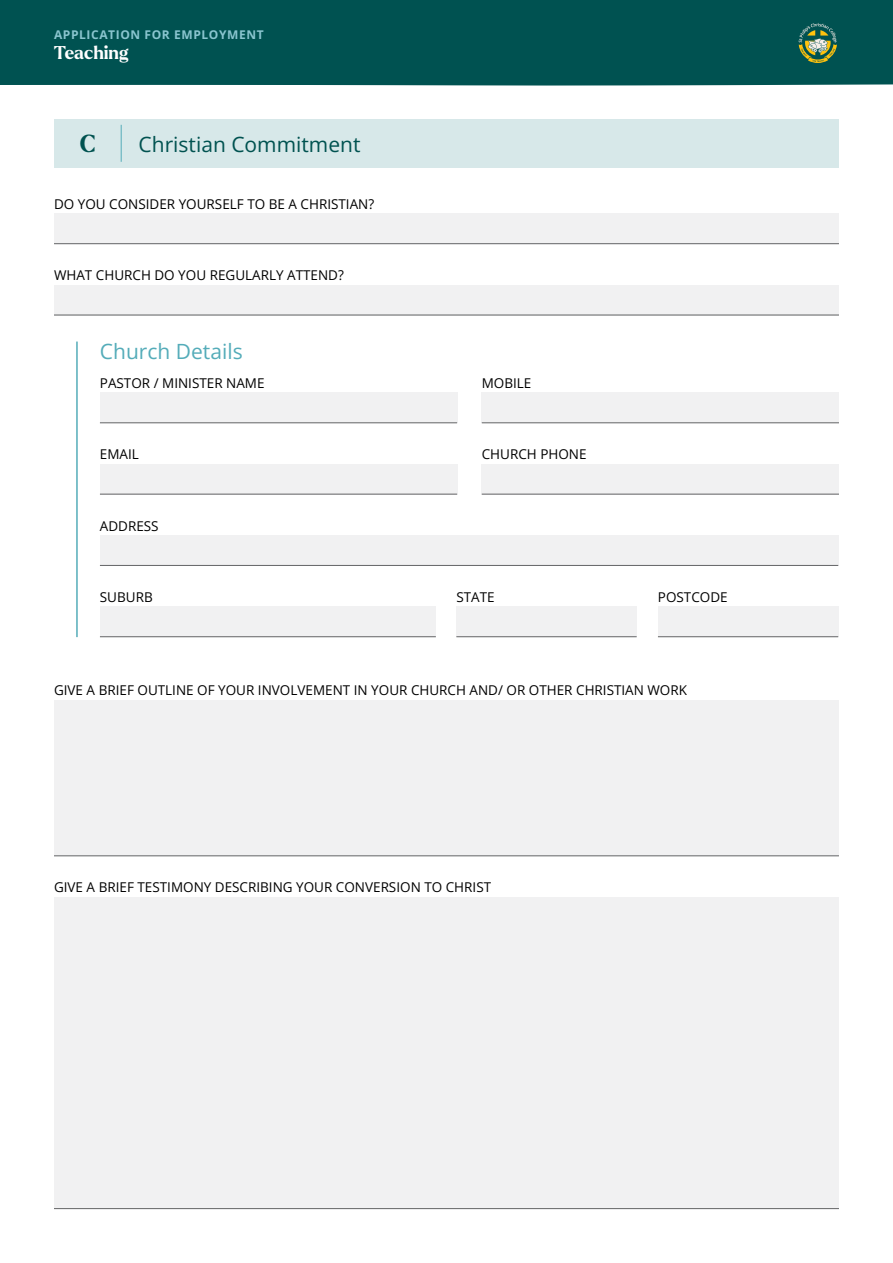
<style>
.page{position:relative;width:893px;height:1263px;background:#fff}
.page>*{position:absolute;margin:0;border:0;box-sizing:border-box;transform-origin:0 0}
.t1{font:700 24px "Larken";color:#005250}
.t2{font:21px "Open Sans";color:#005250}
.t3{font:21px "Open Sans";color:#54acb9}
.t4{font:700 18px "Larken";color:#fff}
.t5{font:13.5px "Open Sans";color:#000}
.t6{font:700 12px "Open Sans";letter-spacing:.05em;color:#8ac5cf}
</style>
<div class="page">
<div style="left:54px;top:119px;width:784px;height:49px;background:#d7e8e9"></div>
<hr style="left:121px;top:125px;width:1px;height:37px;background:#54acb9">
<div style="left:54px;top:214px;width:785px;height:30px;background:#f1f1f2"></div>
<hr style="left:54px;top:243px;width:785px;height:1px;background:#636466">
<div style="left:54px;top:285px;width:785px;height:30px;background:#f1f1f2"></div>
<hr style="left:54px;top:315px;width:785px;height:1px;background:#636466">
<div style="left:54px;top:700px;width:785px;height:155px;background:#f1f1f2"></div>
<hr style="left:54px;top:855px;width:785px;height:1px;background:#636466">
<div style="left:54px;top:897px;width:785px;height:312px;background:#f1f1f2"></div>
<hr style="left:54px;top:1208px;width:785px;height:1px;background:#636466">
<hr style="left:76px;top:342px;width:2px;height:295px;background:#54acb9">
<div style="left:100px;top:393px;width:357px;height:30px;background:#f1f1f2"></div>
<hr style="left:100px;top:422px;width:357px;height:1px;background:#636466">
<div style="left:100px;top:464px;width:357px;height:30px;background:#f1f1f2"></div>
<hr style="left:100px;top:494px;width:357px;height:1px;background:#636466">
<div style="left:482px;top:393px;width:357px;height:30px;background:#f1f1f2"></div>
<hr style="left:482px;top:422px;width:357px;height:1px;background:#636466">
<div style="left:482px;top:464px;width:357px;height:30px;background:#f1f1f2"></div>
<hr style="left:482px;top:494px;width:357px;height:1px;background:#636466">
<div style="left:100px;top:535px;width:738px;height:31px;background:#f1f1f2"></div>
<hr style="left:100px;top:565px;width:738px;height:1px;background:#636466">
<div style="left:100px;top:607px;width:336px;height:30px;background:#f1f1f2"></div>
<hr style="left:100px;top:636px;width:336px;height:1px;background:#636466">
<div style="left:456px;top:607px;width:181px;height:30px;background:#f1f1f2"></div>
<hr style="left:456px;top:636px;width:181px;height:1px;background:#636466">
<div style="left:658px;top:607px;width:180px;height:30px;background:#f1f1f2"></div>
<hr style="left:658px;top:636px;width:180px;height:1px;background:#636466">
<div style="left:0;top:0;width:893px;height:86px;background:#005251"></div>
<svg style="left:799px;top:23px;width:38px;height:40px;background:#587f57"></svg>
<p class="t6" style="left:54px;top:27px;width:211px">APPLICATION FOR EMPLOYMENT</p>
<h3 class="t4" style="left:54px;top:41px;width:76px">Teaching</h3>
<h1 class="t1" style="left:80px;top:128px;width:17px">C</h1>
<h2 class="t2" style="left:139px;top:130px;width:223px">Christian Commitment</h2>
<p class="t5" style="left:54px;top:195px;width:322px">DO YOU CONSIDER YOURSELF TO BE A CHRISTIAN?</p>
<p class="t5" style="left:54px;top:266px;width:291px">WHAT CHURCH DO YOU REGULARLY ATTEND?</p>
<h2 class="t3" style="left:100px;top:337px;width:144px">Church Details</h2>
<p class="t5" style="left:100px;top:374px;width:166px">PASTOR / MINISTER NAME</p>
<p class="t5" style="left:100px;top:445px;width:40px">EMAIL</p>
<p class="t5" style="left:100px;top:516px;width:60px">ADDRESS</p>
<p class="t5" style="left:482px;top:374px;width:51px">MOBILE</p>
<p class="t5" style="left:482px;top:445px;width:106px">CHURCH PHONE</p>
<p class="t5" style="left:100px;top:588px;width:54px">SUBURB</p>
<p class="t5" style="left:456px;top:588px;width:40px">STATE</p>
<p class="t5" style="left:658px;top:588px;width:71px">POSTCODE</p>
<p class="t5" style="left:54px;top:681px;width:635px">GIVE A BRIEF OUTLINE OF YOUR INVOLVEMENT IN YOUR CHURCH AND/ OR OTHER CHRISTIAN WORK</p>
<p class="t5" style="left:54px;top:878px;width:439px">GIVE A BRIEF TESTIMONY DESCRIBING YOUR CONVERSION TO CHRIST</p>
</div>
